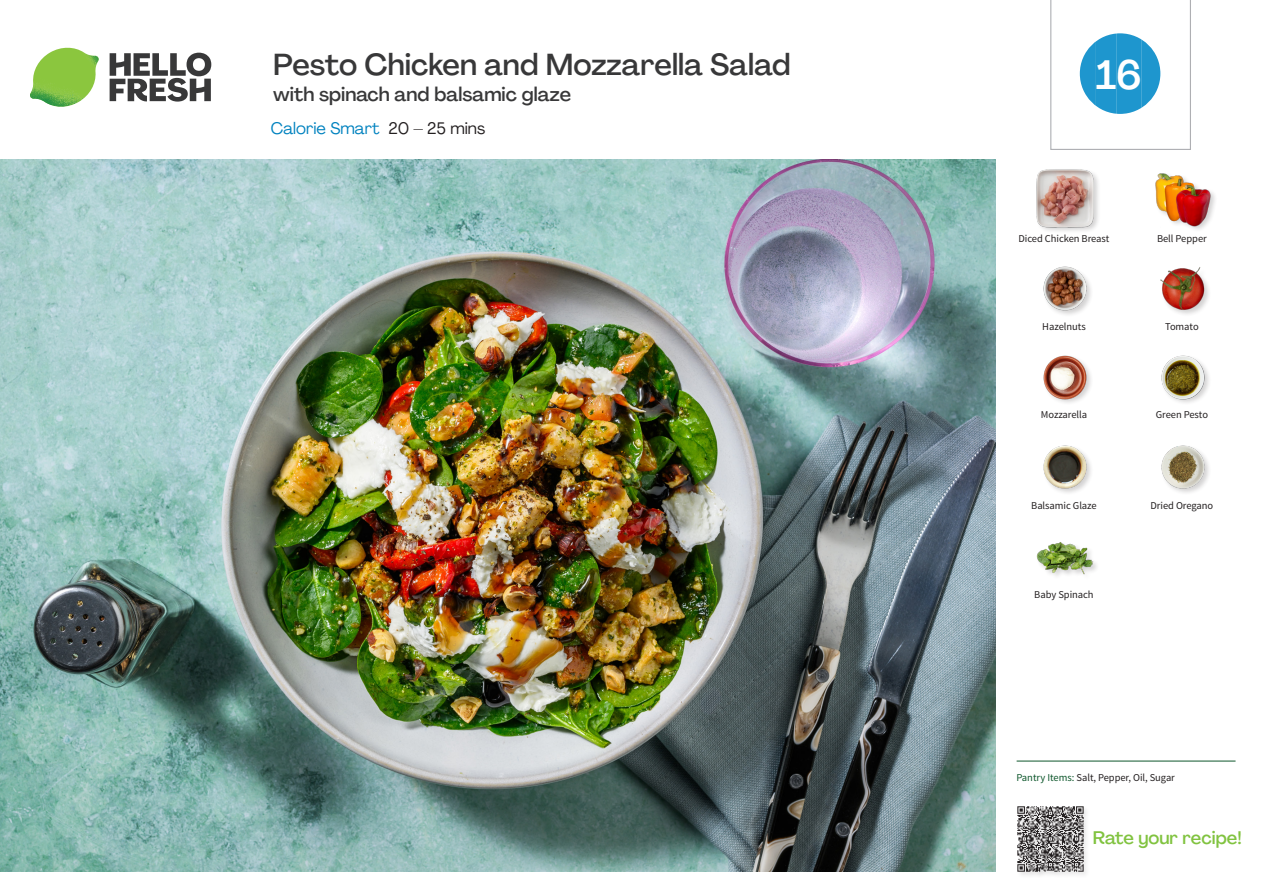
<style>
.page{position:relative;width:1263px;height:893px;background:#fff}
.page>*{position:absolute;margin:0;border:0;box-sizing:border-box;transform-origin:0 0}
._24_Recipe_Nr_Bag{font:500 40.5px "Agrandir";color:#fff}
._15_Titel_UK{font:500 30px "Agrandir";color:#383839}
._15_Titel_UK-2{font:500 19.5px "Agrandir";color:#383839}
.t1{font:500 18px "Agrandir";color:#81c340}
._02_Box_Type{font:16.5px "Agrandir";color:#0082bf}
._18_FRONT_ingredients_UK{font:10.5px "Source Sans Pro";letter-spacing:-.005em;color:#231f20}
.t2{font:10.5px "Source Sans Variable";letter-spacing:-.005em;color:#231f20}
.s1{color:#231f20}
.s2{font-family:"Source Sans Pro";color:#0e572c}
</style>
<div class="page">
<svg style="left:110px;top:53px;width:101px;height:49px"></svg>
<img style="left:30px;top:48px;width:69px;height:59px">
<img style="left:0;top:159px;width:995px;height:713px">
<hr style="left:1016px;top:761px;width:219px;height:1px;background:#0e572c">
<div style="left:1016px;top:805px;width:74px;height:74px;background:#fafafa"></div>
<img style="left:1017px;top:806px;width:69px;height:69px">
<div style="left:1155px;top:172px;width:63px;height:61px;background:#231f20;opacity:.2"></div>
<img style="left:1155px;top:172px;width:57px;height:55px">
<div style="left:1035px;top:169px;width:66px;height:65px;background:#231f20;opacity:.2"></div>
<img style="left:1036px;top:170px;width:58px;height:57px">
<img style="left:1160px;top:267px;width:49px;height:47px">
<img style="left:1043px;top:266px;width:48px;height:49px">
<img style="left:1161px;top:355px;width:48px;height:48px">
<img style="left:1043px;top:355px;width:48px;height:48px">
<img style="left:1161px;top:445px;width:48px;height:48px">
<img style="left:1043px;top:445px;width:48px;height:48px">
<div style="left:1036px;top:540px;width:64px;height:41px;background:#231f20;opacity:.2"></div>
<img style="left:1036px;top:540px;width:58px;height:41px">
<svg style="left:1050px;top:0;width:141px;height:150px"></svg>
<p class="_15_Titel_UK" style="left:273px;top:46px;width:519px">Pesto Chicken and Mozzarella Salad</p>
<p class="_15_Titel_UK-2" style="left:273px;top:82px;width:299px">with spinach and balsamic glaze</p>
<p class="_02_Box_Type" style="left:271px;top:118px;width:216px">Calorie Smart <span class="s1">20 – 25 mins</span></p>
<p class="_24_Recipe_Nr_Bag" style="left:1096px;top:50px;width:47px">16</p>
<p class="_18_FRONT_ingredients_UK" style="left:1018px;top:232px;width:92px">Diced Chicken Breast</p>
<p class="_18_FRONT_ingredients_UK" style="left:1157px;top:232px;width:51px">Bell Pepper</p>
<p class="_18_FRONT_ingredients_UK" style="left:1042px;top:320px;width:45px">Hazelnuts</p>
<p class="_18_FRONT_ingredients_UK" style="left:1165px;top:320px;width:35px">Tomato</p>
<p class="_18_FRONT_ingredients_UK" style="left:1041px;top:408px;width:48px">Mozzarella</p>
<p class="_18_FRONT_ingredients_UK" style="left:1156px;top:408px;width:54px">Green Pesto</p>
<p class="_18_FRONT_ingredients_UK" style="left:1031px;top:499px;width:67px">Balsamic Glaze</p>
<p class="_18_FRONT_ingredients_UK" style="left:1150px;top:499px;width:64px">Dried Oregano</p>
<p class="_18_FRONT_ingredients_UK" style="left:1034px;top:588px;width:61px">Baby Spinach</p>
<p class="t2" style="left:1016px;top:771px;width:160px"><span class="s2">Pantry Items:</span> Salt, Pepper, Oil, Sugar</p>
<h3 class="t1" style="left:1093px;top:827px;width:150px">Rate your recipe!</h3>
</div>
